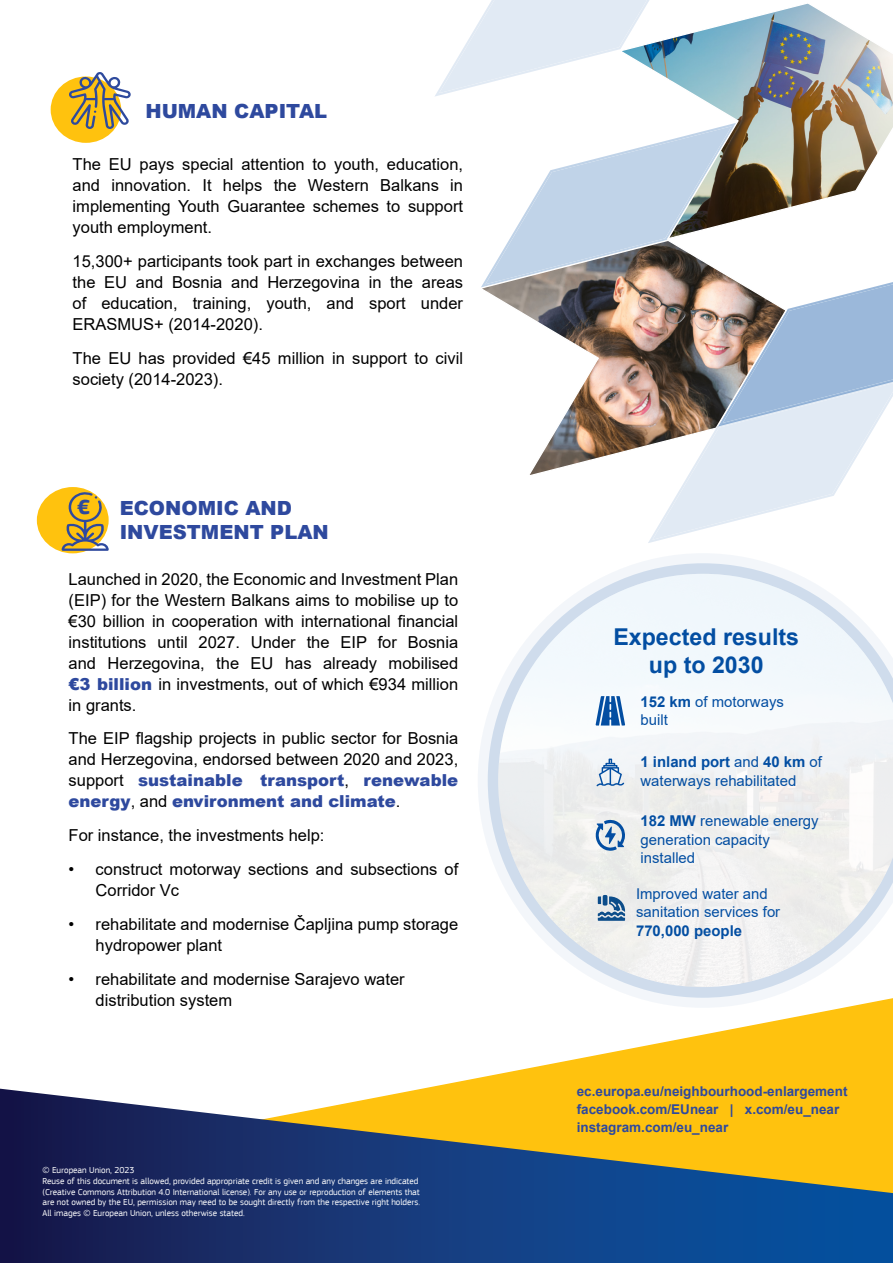
<style>
.page{position:relative;width:893px;height:1263px;background:#fff}
.page>*{position:absolute;margin:0;border:0;box-sizing:border-box;transform-origin:0 0}
.t1{font:700 23.25px/28.2px "Arial";color:#034ea2;text-align:center}
.t2{font:700 21.6px "EC Square Sans Pro";color:#2e499e}
.t3{font:900 19.5px/24px "Arial";color:#2e499e}
.t4{font:16.5px/21px "Arial";color:#000;text-align:justify}
.t5{font:14.85px/18.1px "Arial";color:#034ea2}
.t6{font:700 14.85px "Arial";color:#034ea2}
.t7{font:700 13.5px/18px "Arial";color:#2e499e}
.t8{font:9px/10.8px "EC Square Sans Pro";color:#fff}
.s1{font-weight:900;color:#2e499e}
.s2{font-weight:700}
</style>
<div class="page">
<svg style="left:0;top:1008px;width:893px;height:81px"></svg>
<svg style="left:0;top:1089px;width:893px;height:174px;background:#586060"></svg>
<svg style="left:478px;top:554px;width:415px;height:454px"></svg>
<svg style="left:488px;top:563px;width:405px;height:435px"></svg>
<img style="left:498px;top:574px;width:395px;height:413px">
<svg style="left:596px;top:696px;width:29px;height:29px"></svg>
<svg style="left:596px;top:758px;width:28px;height:28px"></svg>
<svg style="left:595px;top:820px;width:30px;height:31px"></svg>
<svg style="left:598px;top:896px;width:27px;height:25px"></svg>
<svg style="left:435px;top:0;width:214px;height:96px"></svg>
<img style="left:619px;top:2px;width:274px;height:121px">
<div style="left:51px;top:77px;width:70px;height:66px;background:#ffc20e;border-radius:50%"></div>
<svg style="left:69px;top:72px;width:62px;height:57px"></svg>
<img style="left:481px;top:123px;width:412px;height:420px">
<div style="left:37px;top:487px;width:72px;height:66px;background:#ffc20e;border-radius:50%"></div>
<svg style="left:62px;top:492px;width:47px;height:59px"></svg>
<p class="t3" style="left:145px;top:98px;width:183px">HUMAN CAPITAL</p>
<p class="t4" style="left:73px;top:154px;width:392px">The EU pays special attention to youth, education, and innovation. It helps the Western Balkans in implementing Youth Guarantee schemes to support youth employment.</p>
<p class="t4" style="left:73px;top:251px;width:392px">15,300+ participants took part in exchanges between the EU and Bosnia and Herzegovina in the areas of education, training, youth, and sport under ERASMUS+ (2014-2020).</p>
<p class="t4" style="left:73px;top:347px;width:392px">The EU has provided €45 million in support to civil society (2014-2023).</p>
<h2 class="t2" style="left:77px;top:493px;width:14px">€</h2>
<p class="t3" style="left:120px;top:495px;width:211px">ECONOMIC AND<br>INVESTMENT PLAN</p>
<p class="t4" style="left:69px;top:568px;width:391px">Launched in 2020, the Economic and Investment Plan (EIP) for the Western Balkans aims to mobilise up to €30 billion in cooperation with international financial institutions until 2027. Under the EIP for Bosnia and Herzegovina, the EU has already mobilised <span class="s1">€3 billion</span> in investments, out of which €934 million in grants.</p>
<p class="t4" style="left:69px;top:728px;width:391px">The EIP flagship projects in public sector for Bosnia and Herzegovina, endorsed between 2020 and 2023, support <span class="s1">sustainable transport</span>, <span class="s1">renewable energy</span>, and <span class="s1">environment and climate</span>.</p>
<p class="t4" style="left:69px;top:825px;width:257px">For instance, the investments help:</p>
<p class="t4" style="left:96px;top:859px;width:364px;text-indent:-27px">• construct motorway sections and subsections of<br>Corridor Vc</p>
<p class="t4" style="left:96px;top:913px;width:364px;text-indent:-27px">• rehabilitate and modernise Čapljina pump storage hydropower plant</p>
<p class="t4" style="left:96px;top:968px;width:311px;text-indent:-27px">• rehabilitate and modernise Sarajevo water distribution system</p>
<p class="t8" style="left:43px;top:1165px;width:379px">© European Union, 2023<br>Reuse of this document is allowed, provided appropriate credit is given and any changes are indicated (Creative Commons Attribution 4.0 International license). For any use or reproduction of elements that are not owned by the EU, permission may need to be sought directly from the respective right holders.<br>All images © European Union, unless otherwise stated.</p>
<h1 class="t1" style="left:613px;top:623px;width:187px">Expected results up to 2030</h1>
<p class="t5" style="left:640px;top:692px;width:145px"><span class="s2">152 km</span> of motorways built</p>
<p class="t5" style="left:640px;top:753px;width:183px"><span class="s2">1 inland port</span> and <span class="s2">40 km</span> of waterways rehabilitated</p>
<p class="t5" style="left:640px;top:812px;width:180px"><span class="s2">182 MW</span> renewable energy generation capacity installed</p>
<p class="t5" style="left:636px;top:885px;width:146px">Improved water and sanitation services for</p>
<p class="t6" style="left:636px;top:920px;width:108px">770,000 people</p>
<p class="t7" style="left:577px;top:1082px;width:272px">ec.europa.eu/neighbourhood-enlargement facebook.com/EUnear | x.com/eu_near instagram.com/eu_near</p>
</div>
